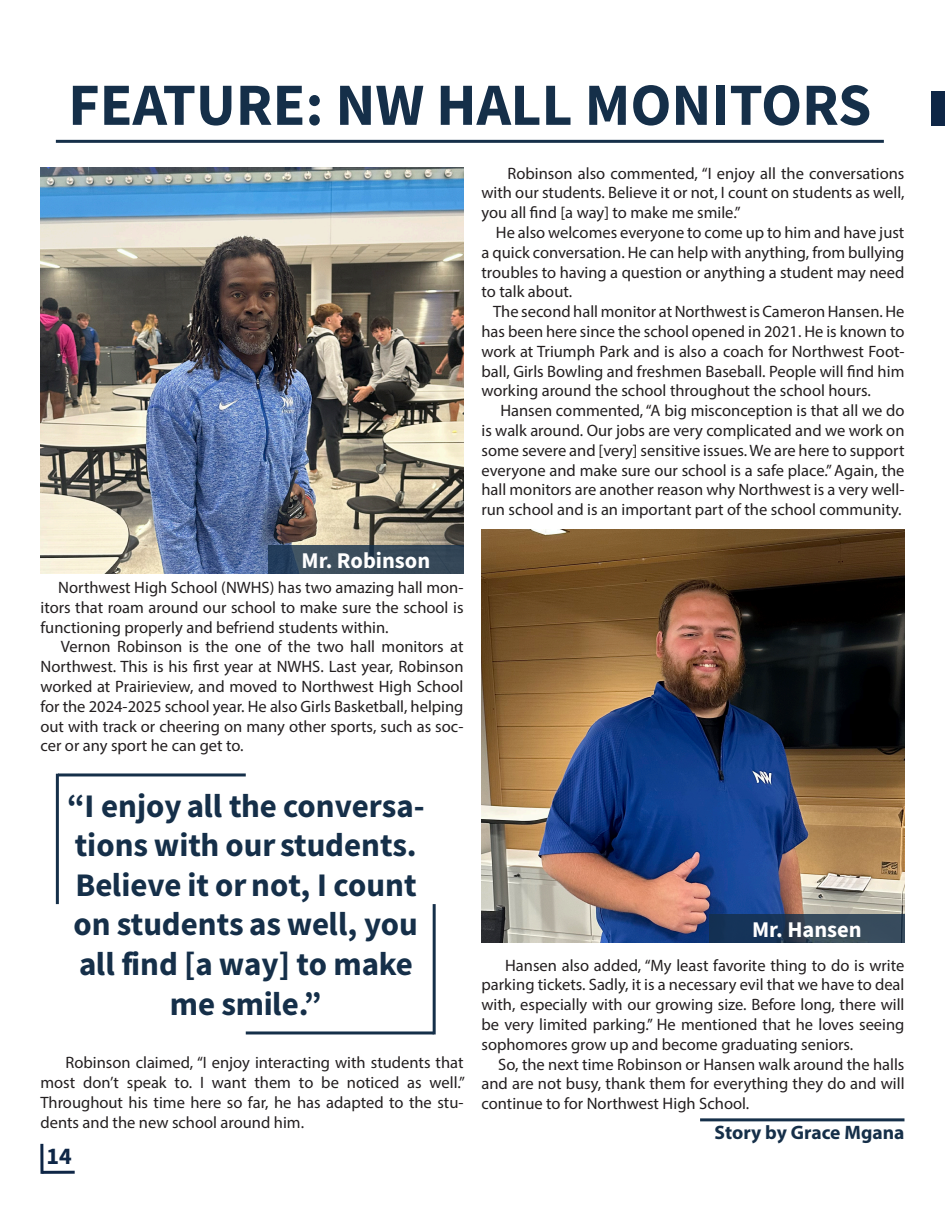
<style>
.page{position:relative;width:945px;height:1215px;background:#fff}
.page>*{position:absolute;margin:0;border:0;box-sizing:border-box;transform-origin:0 0}
.t1{font:60px "Source Sans Variable";color:#152f49}
.t2{font:33px/39.6px "Source Sans Variable";color:#152f49;text-align:center}
.t3{font:24px "Source Sans Variable";color:#0e2646}
.t4{font:700 22.5px "Source Sans 3";color:#fff}
.t5{font:700 19.5px "Myriad Pro";color:#152f49}
.t6{font:16.5px/19.8px "Myriad Pro";color:#231f20;text-align:justify}
.s1{color:#fff}
</style>
<div class="page">
<div style="left:932px;top:91px;width:13px;height:35px;background:#0e2646"></div>
<hr style="left:700px;top:1118px;width:204px;height:3px;background:#152f49">
<hr style="left:56px;top:774px;width:3px;height:130px;background:#152f49">
<hr style="left:433px;top:904px;width:3px;height:130px;background:#152f49">
<hr style="left:58px;top:773px;width:188px;height:3px;background:#152f49">
<hr style="left:246px;top:1031px;width:188px;height:3px;background:#152f49">
<hr style="left:56px;top:140px;width:828px;height:3px;background:#152f49">
<img style="left:482px;top:529px;width:422px;height:413px">
<img style="left:40px;top:167px;width:424px;height:407px">
<svg style="left:40px;top:1144px;width:4px;height:30px"></svg>
<hr style="left:42px;top:1171px;width:33px;height:3px;background:#0e2646">
<svg style="left:268px;top:546px;width:196px;height:28px;fill:#37495b"></svg>
<svg style="left:709px;top:914px;width:195px;height:28px"></svg>
<p class="t1" style="left:68px;top:69px;width:805px">FEATURE: NW HALL MONITORS</p>
<p class="t4" style="left:302px;top:546px;width:130px">Mr. Robinson</p>
<p class="t6" style="left:40px;top:577px;width:425px;text-indent:18px">Northwest High School (NWHS) has two amazing hall mon&shy;itors that roam around our school to make sure the school is functioning properly and befriend students within.</p>
<p class="t6" style="left:40px;top:637px;width:425px"><span class="s1">......</span>Vernon Robinson is the one of the two hall monitors at Northwest. This is his first year at NWHS. Last year, Robinson worked at Prairieview, and moved to Northwest High School for the 2024-2025 school year. He also Girls Basketball, helping out with track or cheering on many other sports, such as soc&shy;cer or any sport he can get to.</p>
<p class="t2" style="left:67px;top:786px;width:359px">“I enjoy all the conversa&shy;tions with our students.<br>Believe it or not, I count on students as well, you all find [a way] to make me smile.”</p>
<p class="t6" style="left:40px;top:1053px;width:426px;text-indent:25px">Robinson claimed, “I enjoy interacting with students that most don’t speak to. I want them to be noticed as well.” Throughout his time here so far, he has adapted to the stu&shy;dents and the new school around him.</p>
<p class="t3" style="left:47px;top:1142px;width:27px">14</p>
<p class="t6" style="left:482px;top:163px;width:424px;text-indent:26px">Robinson also commented, “I enjoy all the conversations with our students. Believe it or not, I count on students as well, you all find [a way] to make me smile.”</p>
<p class="t6" style="left:482px;top:222px;width:425px;text-indent:14px">He also welcomes everyone to come up to him and have just a quick conversation. He can help with anything, from bullying troubles to having a question or anything a student may need to talk about.</p>
<p class="t6" style="left:482px;top:301px;width:425px;text-indent:12px">The second hall monitor at Northwest is Cameron Hansen. He has been here since the school opened in 2021. He is known to work at Triumph Park and is also a coach for Northwest Foot&shy;ball, Girls Bowling and freshmen Baseball. People will find him working around the school throughout the school hours.</p>
<p class="t6" style="left:482px;top:400px;width:425px;text-indent:19px">Hansen commented, “A big misconception is that all we do is walk around. Our jobs are very complicated and we work on some severe and [very] sensitive issues. We are here to support everyone and make sure our school is a safe place.” Again, the hall monitors are another reason why Northwest is a very well&shy;run school and is an important part of the school community.</p>
<p class="t4" style="left:752px;top:914px;width:111px">Mr. Hansen</p>
<p class="t6" style="left:482px;top:955px;width:425px;text-indent:24px">Hansen also added, “My least favorite thing to do is write parking tickets. Sadly, it is a necessary evil that we have to deal with, especially with our growing size. Before long, there will be very limited parking.” He mentioned that he loves seeing sophomores grow up and become graduating seniors.</p>
<p class="t6" style="left:482px;top:1054px;width:425px;text-indent:17px">So, the next time Robinson or Hansen walk around the halls and are not busy, thank them for everything they do and will continue to for Northwest High School.</p>
<p class="t5" style="left:715px;top:1120px;width:191px">Story by Grace Mgana</p>
</div>
